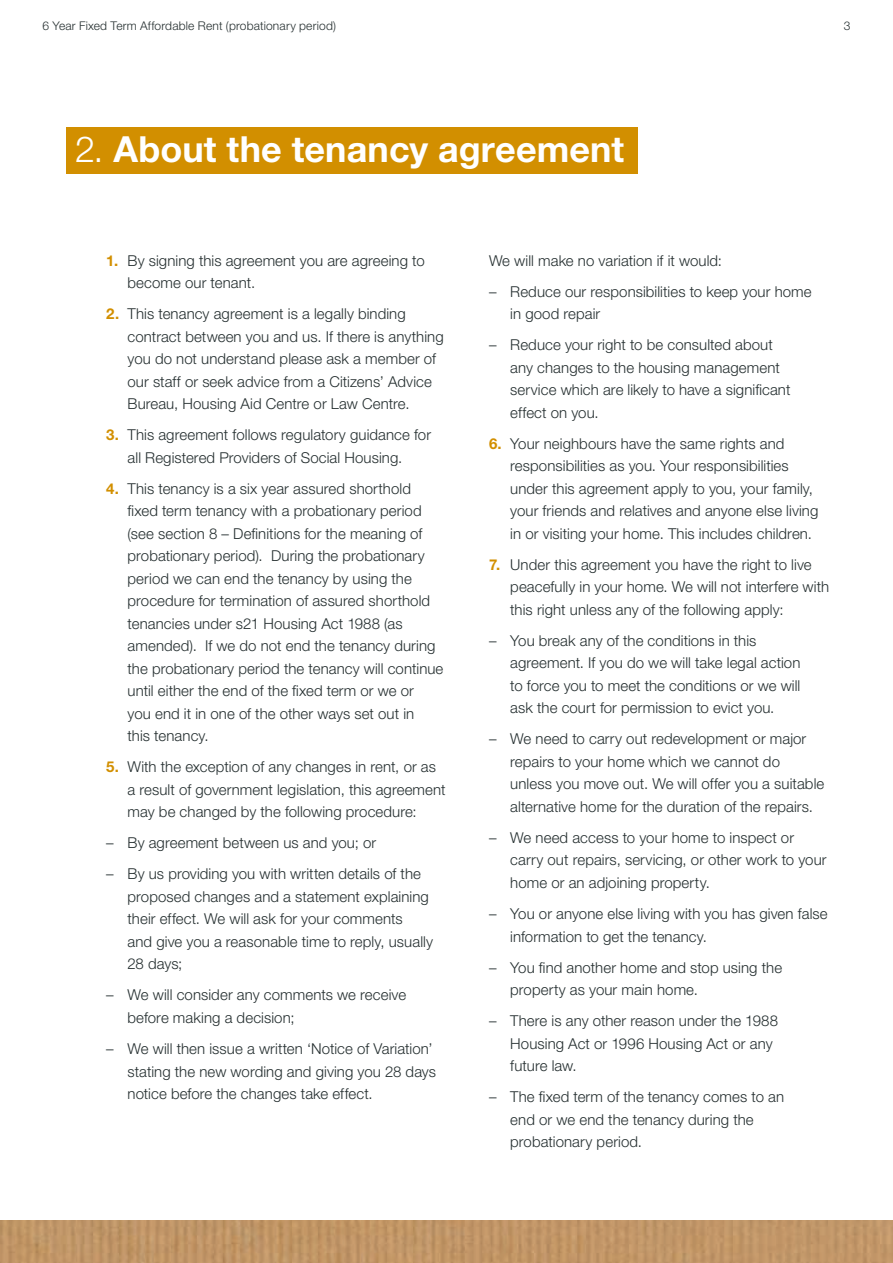
<style>
.page{position:relative;width:893px;height:1263px;background:#fff}
.page>*{position:absolute;margin:0;border:0;box-sizing:border-box;transform-origin:0 0}
.t1{font:700 36px "Helvetica Neue LT Std";letter-spacing:.005em;color:#fff}
.t2{font:300 15px/22.5px "Helvetica Neue LT Std";letter-spacing:.005em;color:#252f30}
.t3{font:300 12px "Helvetica Neue LT Std";letter-spacing:.015em;color:#252f30}
.s1{font-weight:300}
.s2{font-weight:700;color:#d28f00}
</style>
<div class="page">
<img style="left:0;top:1220px;width:893px;height:43px">
<div style="left:67px;top:128px;width:571px;height:46px;background:#d28f00"></div>
<p class="t3" style="left:43px;top:18px;width:295px">6 Year Fixed Term Affordable Rent (probationary period)</p>
<p class="t3" style="left:844px;top:18px;width:8px">3</p>
<h1 class="t1" style="left:75px;top:127px;width:551px"><span class="s1">2.</span> About the tenancy agreement</h1>
<p class="t2" style="left:128px;top:249px;width:299px;text-indent:-21px"><span class="s2">1.</span> By signing this agreement you are agreeing to become our tenant.</p>
<p class="t2" style="left:128px;top:302px;width:318px;text-indent:-21px"><span class="s2">2.</span> This tenancy agreement is a legally binding contract between you and us. If there is anything you do not understand please ask a member of our staff or seek advice from a Citizens’ Advice Bureau, Housing Aid Centre or Law Centre.</p>
<p class="t2" style="left:106px;top:423px;width:326px;text-align:center"><span class="s2">3.</span> This agreement follows regulatory guidance for all Registered Providers of Social Housing.</p>
<p class="t2" style="left:128px;top:477px;width:317px;text-indent:-21px"><span class="s2">4.</span> This tenancy is a six year assured shorthold fixed term tenancy with a probationary period (see section 8 – Definitions for the meaning of probationary period). During the probationary period we can end the tenancy by using the procedure for termination of assured shorthold tenancies under s21 Housing Act 1988 (as amended). If we do not end the tenancy during the probationary period the tenancy will continue until either the end of the fixed term or we or<br>you end it in one of the other ways set out in<br>this tenancy.</p>
<p class="t2" style="left:128px;top:755px;width:320px;text-indent:-21px"><span class="s2">5.</span> With the exception of any changes in rent, or as a result of government legislation, this agreement may be changed by the following procedure:</p>
<p class="t2" style="left:106px;top:831px;width:271px">– By agreement between us and you; or</p>
<p class="t2" style="left:128px;top:862px;width:307px;text-indent:-21px">– By us providing you with written details of the proposed changes and a statement explaining their effect. We will ask for your comments<br>and give you a reasonable time to reply, usually 28 days;</p>
<p class="t2" style="left:128px;top:983px;width:280px;text-indent:-21px">– We will consider any comments we receive before making a decision;</p>
<p class="t2" style="left:128px;top:1037px;width:310px;text-indent:-21px">– We will then issue a written ‘Notice of Variation’ stating the new wording and giving you 28 days notice before the changes take effect.</p>
<p class="t2" style="left:489px;top:249px;width:235px">We will make no variation if it would:</p>
<p class="t2" style="left:510px;top:280px;width:303px;text-indent:-21px">– Reduce our responsibilities to keep your home in good repair</p>
<p class="t2" style="left:510px;top:333px;width:282px;text-indent:-21px">– Reduce your right to be consulted about any changes to the housing management service which are likely to have a significant effect on you.</p>
<p class="t2" style="left:510px;top:432px;width:310px;text-indent:-21px"><span class="s2">6.</span> Your neighbours have the same rights and responsibilities as you. Your responsibilities under this agreement apply to you, your family, your friends and relatives and anyone else living in or visiting your home. This includes children.</p>
<p class="t2" style="left:510px;top:553px;width:320px;text-indent:-21px"><span class="s2">7.</span> Under this agreement you have the right to live peacefully in your home. We will not interfere with this right unless any of the following apply:</p>
<p class="t2" style="left:510px;top:629px;width:292px;text-indent:-21px">– You break any of the conditions in this agreement. If you do we will take legal action to force you to meet the conditions or we will ask the court for permission to evict you.</p>
<p class="t2" style="left:510px;top:727px;width:316px;text-indent:-21px">– We need to carry out redevelopment or major repairs to your home which we cannot do unless you move out. We will offer you a suitable alternative home for the duration of the repairs.</p>
<p class="t2" style="left:510px;top:826px;width:318px;text-indent:-21px">– We need access to your home to inspect or carry out repairs, servicing, or other work to your home or an adjoining property.</p>
<p class="t2" style="left:510px;top:902px;width:319px;text-indent:-21px">– You or anyone else living with you has given false information to get the tenancy.</p>
<p class="t2" style="left:510px;top:955px;width:273px;text-indent:-21px">– You find another home and stop using the property as your main home.</p>
<p class="t2" style="left:510px;top:1009px;width:269px;text-indent:-21px">– There is any other reason under the 1988<br>Housing Act or 1996 Housing Act or any future law.</p>
<p class="t2" style="left:510px;top:1085px;width:275px;text-indent:-21px">– The fixed term of the tenancy comes to an end or we end the tenancy during the probationary period.</p>
</div>
